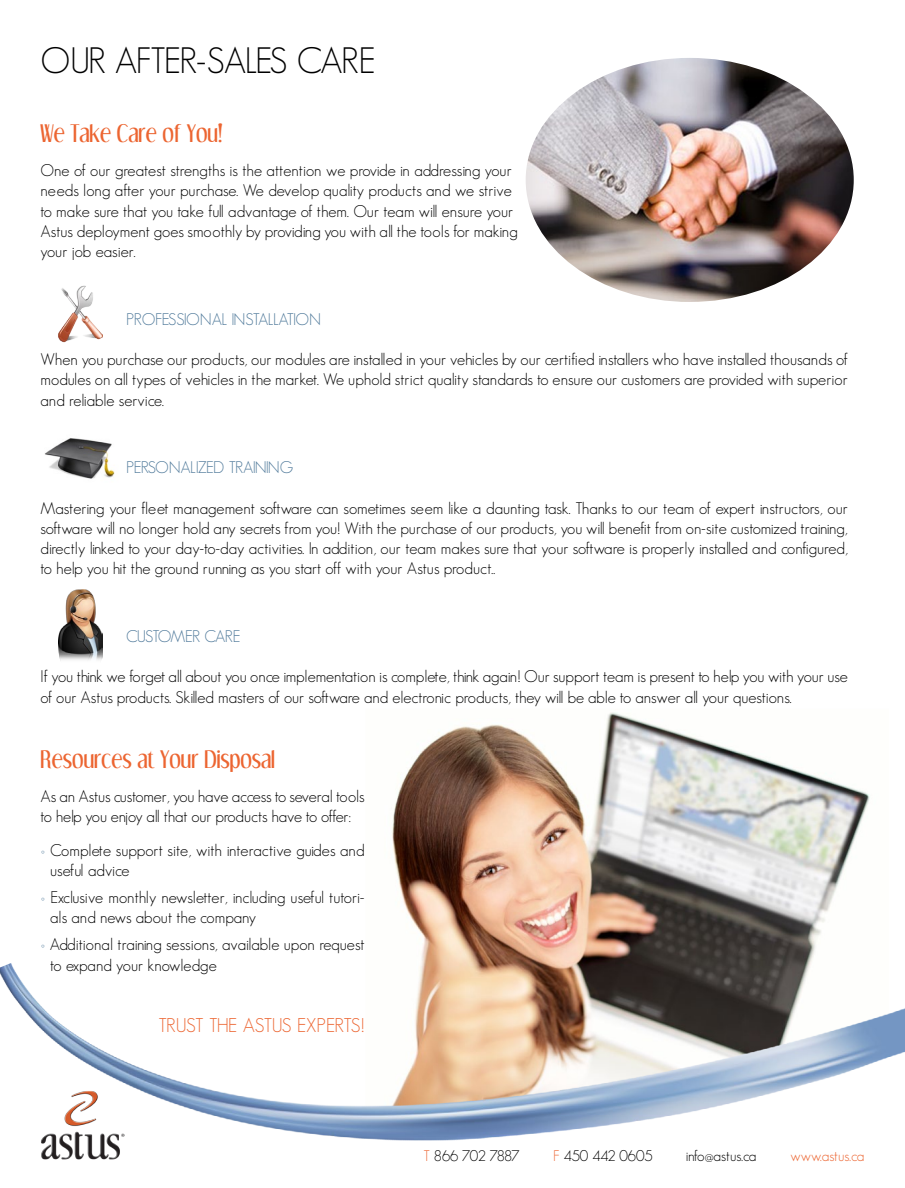
<style>
.page{position:relative;width:905px;height:1188px;background:#fff}
.page>*{position:absolute;margin:0;border:0;box-sizing:border-box;transform-origin:0 0}
.t1{font:300 36px "Geosans";color:#000}
.t2{font:21px "Dream Orphans";color:#ec6531}
.t3{font:300 19.5px "Geosans";color:#ec6531}
.t4{font:300 16.5px/20.2px "Geosans";color:#000}
.t5{font:300 16.5px "Geosans";color:#4f799a}
.t6{font:300 15px "Geosans";color:#000}
.t7{font:300 15px "Geosans";color:#ec6531}
.t8{font:300 15px "Geosans";letter-spacing:-.045em;color:#000}
.s1{color:#ec6531}
</style>
<div class="page">
<img style="left:392px;top:712px;width:478px;height:249px">
<img style="left:41px;top:1155px;width:79px;height:5px">
<img style="left:0;top:961px;width:904px;height:194px">
<img style="left:526px;top:58px;width:327px;height:244px">
<img style="left:58px;top:286px;width:44px;height:57px">
<img style="left:45px;top:438px;width:70px;height:41px">
<img style="left:58px;top:590px;width:45px;height:71px">
<h1 class="t1" style="left:40px;top:41px;width:183px">our After-sales</h1>
<h1 class="t1" style="left:297px;top:41px;width:76px">care</h1>
<p class="t2" style="left:40px;top:121px;width:183px">We Take Care of You!</p>
<p class="t4" style="left:40px;top:160px;width:478px">One of our greatest strengths is the attention we provide in addressing your needs long after your purchase. We develop quality products and we strive to make sure that you take full advantage of them. Our team will ensure your Astus deployment goes smoothly by providing you with all the tools for making your job easier.</p>
<p class="t5" style="left:126px;top:310px;width:37px">Professi</p>
<p class="t5" style="left:186px;top:310px;width:24px">onal</p>
<p class="t5" style="left:231px;top:310px;width:10px">Installati</p>
<p class="t5" style="left:295px;top:310px;width:23px">on</p>
<p class="t4" style="left:40px;top:349px;width:808px;text-align:justify">When you purchase our products, our modules are installed in your vehicles by our certified installers who have installed thousands of modules on all types of vehicles in the market. We uphold strict quality standards to ensure our customers are provided with superior and reliable service.</p>
<p class="t5" style="left:126px;top:458px;width:51px">Personali</p>
<p class="t5" style="left:198px;top:458px;width:54px">zed trainin</p>
<p class="t5" style="left:280px;top:458px;width:15px">g</p>
<p class="t4" style="left:40px;top:498px;width:809px;text-align:justify">Mastering your fleet management software can sometimes seem like a daunting task. Thanks to our team of expert instructors, our software will no longer hold any secrets from you! With the purchase of our products, you will benefit from on-site customized training, directly linked to your day-to-day activities. In addition, our team makes sure that your software is properly installed and configured, to help you hit the ground running as you start off with your Astus product..</p>
<p class="t5" style="left:107px;top:627px;width:12px">Cust</p>
<p class="t5" style="left:158px;top:627px;width:82px">omer care</p>
<p class="t4" style="left:41px;top:666px;width:808px">If you think we forget all about you once implementation is complete, think again! Our support team is present to help you with your use of our Astus products. Skilled masters of our software and electronic products, they will be able to answer all your questions.</p>
<p class="t2" style="left:40px;top:747px;width:236px">Resources at Your Disposal</p>
<p class="t4" style="left:40px;top:786px;width:325px">As an Astus customer, you have access to several tools to help you enjoy all that our products have to offer:</p>
<p class="t4" style="left:50px;top:840px;width:316px">Complete support site, with interactive guides and useful advice</p>
<p class="t4" style="left:50px;top:887px;width:316px">Exclusive monthly newsletter, including useful tutori&shy;als and news about the company</p>
<p class="t4" style="left:50px;top:935px;width:316px">Additional training sessions, available upon request to expand your knowledge</p>
<p class="t3" style="left:158px;top:1015px;width:27px">Trust</p>
<p class="t3" style="left:209px;top:1015px;width:10px">the</p>
<p class="t3" style="left:243px;top:1015px;width:11px">astus</p>
<p class="t3" style="left:297px;top:1015px;width:10px">expe</p>
<p class="t3" style="left:334px;top:1015px;width:32px">rts !</p>
<p class="t8" style="left:423px;top:1147px;width:98px"><span class="s1">T</span> 866 702 7887</p>
<p class="t6" style="left:553px;top:1147px;width:101px"><span class="s1">F</span> 450 442 0605</p>
<p class="t6" style="left:686px;top:1147px;width:72px">info@astus.ca</p>
<p class="t7" style="left:790px;top:1147px;width:75px">www.astus.ca</p>
</div>
